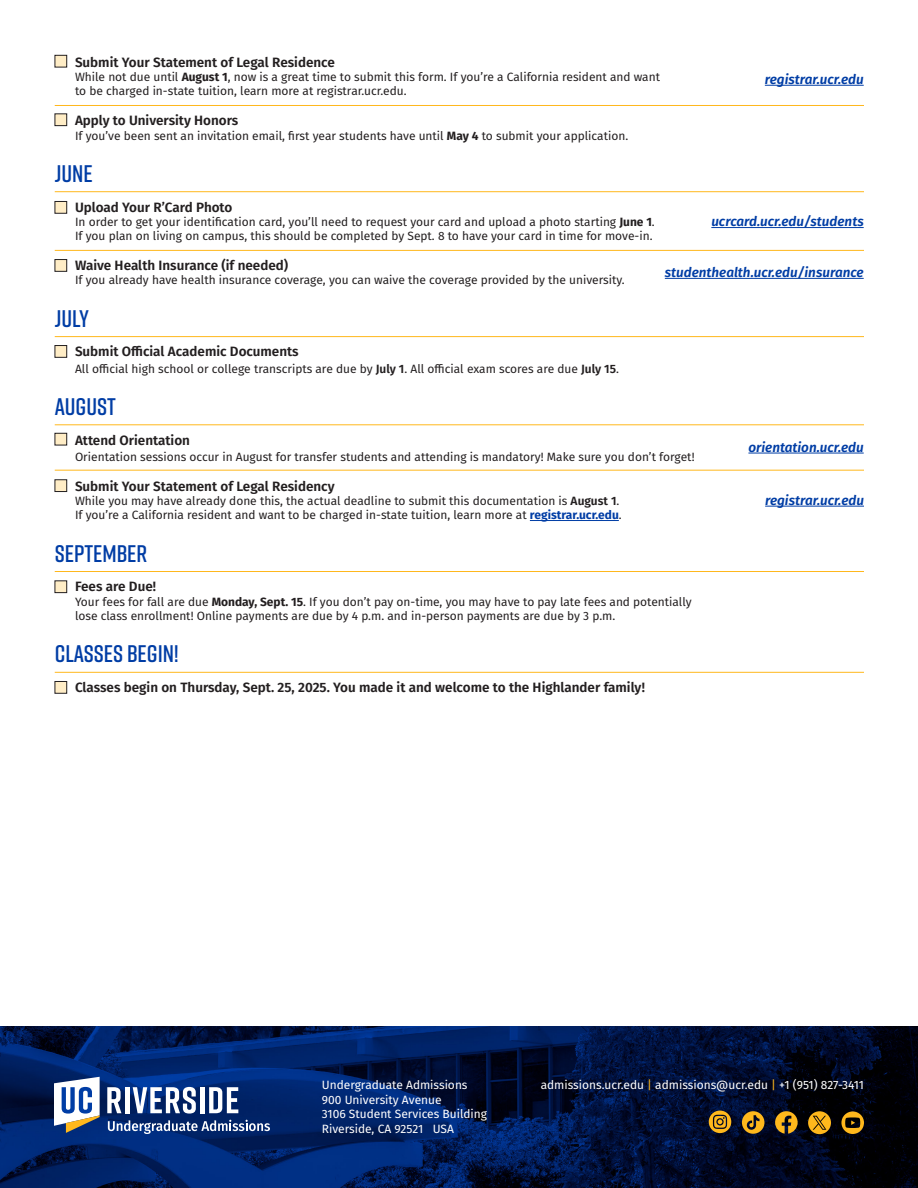
<style>
.page{position:relative;width:918px;height:1188px;background:#fff}
.page>*{position:absolute;margin:0;border:0;box-sizing:border-box;transform-origin:0 0}
.Header_2{font:600 24px "Rift";color:#003da5}
.Checklist_Title{font:600 13.5px "Fira Sans";color:#231f20}
.Body_Sub{font:italic 600 13.5px "Fira Sans";color:#003da5}
.Body_Sub-2{font:12px/14.4px "Fira Sans";color:#231f20}
.Body_Copy_-_2_Lines{font:12px/14.4px "Fira Sans";color:#231f20}
.Body_Copy_-_No_Line{font:12px/14.4px "Fira Sans";color:#231f20}
.Body_Sub-3{font:12px/14.4px "Fira Sans";color:#fff}
.Body_Copy{font:12px "Fira Sans";color:#231f20}
.s1{font-weight:700}
.s2{font-weight:600}
.s3{font-weight:700;color:#003da5}
.s4{color:#ffb81c}
</style>
<div class="page">
<hr style="left:55px;top:105px;width:809px;height:1px;background:#ffb81c">
<hr style="left:55px;top:191px;width:809px;height:1px;background:#ffb81c">
<hr style="left:55px;top:250px;width:809px;height:1px;background:#ffb81c">
<hr style="left:55px;top:336px;width:809px;height:1px;background:#ffb81c">
<hr style="left:55px;top:424px;width:809px;height:1px;background:#ffb81c">
<hr style="left:55px;top:470px;width:809px;height:1px;background:#ffb81c">
<hr style="left:530px;top:520px;width:89px;height:1px;background:#003da5">
<hr style="left:55px;top:571px;width:809px;height:1px;background:#ffb81c">
<hr style="left:55px;top:672px;width:809px;height:1px;background:#ffb81c">
<div style="left:55px;top:260px;width:12px;height:11px;background:#ffedc6"></div>
<div style="left:55px;top:259px;width:12px;height:13px;border:1px solid #231f20"></div>
<div style="left:55px;top:681px;width:12px;height:12px;background:#ffedc6"></div>
<div style="left:55px;top:681px;width:12px;height:13px;border:1px solid #231f20"></div>
<div style="left:55px;top:581px;width:12px;height:12px;background:#ffedc6"></div>
<div style="left:55px;top:581px;width:12px;height:12px;border:1px solid #231f20"></div>
<div style="left:55px;top:480px;width:12px;height:12px;background:#ffedc6"></div>
<div style="left:55px;top:479px;width:12px;height:13px;border:1px solid #231f20"></div>
<div style="left:55px;top:433px;width:12px;height:12px;background:#ffedc6"></div>
<div style="left:55px;top:433px;width:12px;height:12px;border:1px solid #231f20"></div>
<div style="left:55px;top:346px;width:12px;height:11px;background:#ffedc6"></div>
<div style="left:55px;top:345px;width:12px;height:13px;border:1px solid #231f20"></div>
<img style="left:0;top:1026px;width:918px;height:162px">
<svg style="left:709px;top:1111px;width:22px;height:22px"></svg>
<svg style="left:742px;top:1111px;width:22px;height:23px"></svg>
<svg style="left:775px;top:1111px;width:23px;height:23px"></svg>
<svg style="left:841px;top:1111px;width:23px;height:23px"></svg>
<hr style="left:200px;top:1087px;width:4px;height:26px;background:#fff">
<svg style="left:209px;top:1087px;width:29px;height:26px"></svg>
<svg style="left:107px;top:1087px;width:14px;height:26px"></svg>
<hr style="left:125px;top:1087px;width:4px;height:26px;background:#fff">
<svg style="left:133px;top:1087px;width:63px;height:27px"></svg>
<svg style="left:108px;top:1120px;width:162px;height:14px;background:#4a6497"></svg>
<svg style="left:54px;top:1077px;width:46px;height:56px"></svg>
<div style="left:55px;top:55px;width:12px;height:12px;background:#ffedc6"></div>
<div style="left:55px;top:55px;width:12px;height:12px;border:1px solid #231f20"></div>
<div style="left:55px;top:114px;width:12px;height:12px;background:#ffedc6"></div>
<div style="left:55px;top:114px;width:12px;height:12px;border:1px solid #231f20"></div>
<div style="left:55px;top:201px;width:12px;height:12px;background:#ffedc6"></div>
<div style="left:55px;top:201px;width:12px;height:13px;border:1px solid #231f20"></div>
<hr style="left:711px;top:227px;width:153px;height:1px;background:#003da5">
<hr style="left:665px;top:278px;width:199px;height:1px;background:#003da5">
<hr style="left:748px;top:453px;width:116px;height:1px;background:#003da5">
<hr style="left:765px;top:506px;width:99px;height:1px;background:#003da5">
<svg style="left:808px;top:1111px;width:23px;height:23px"></svg>
<hr style="left:765px;top:85px;width:99px;height:1px;background:#003da5">
<p class="Checklist_Title" style="left:75px;top:51px;width:261px">Submit Your Statement of Legal Residence</p>
<p class="Body_Copy_-_2_Lines" style="left:75px;top:69px;width:587px">While not due until <span class="s1">August 1</span>, now is a great time to submit this form. If you’re a California resident and want to be charged in-state tuition, learn more at registrar.ucr.edu.</p>
<p class="Checklist_Title" style="left:75px;top:109px;width:165px">Apply to University Honors</p>
<p class="Body_Sub-2" style="left:75px;top:128px;width:555px">If you’ve been sent an invitation email, first year students have until <span class="s1">May 4</span> to submit your application.</p>
<p class="Header_2" style="left:55px;top:156px;width:40px">JUNE</p>
<p class="Checklist_Title" style="left:75px;top:196px;width:159px">Upload Your R’Card Photo</p>
<p class="Body_Copy_-_2_Lines" style="left:75px;top:214px;width:581px">In order to get your identification card, you’ll need to request your card and upload a photo starting <span class="s1">June 1</span>.<br>If you plan on living on campus, this should be completed by Sept. 8 to have your card in time for move-in.</p>
<p class="Checklist_Title" style="left:75px;top:254px;width:215px">Waive Health Insurance (if needed)</p>
<p class="Body_Copy_-_No_Line" style="left:75px;top:273px;width:551px">If you already have health insurance coverage, you can waive the coverage provided by the university.</p>
<p class="Header_2" style="left:55px;top:301px;width:36px">JULY</p>
<p class="Checklist_Title" style="left:75px;top:341px;width:225px">Submit Official Academic Documents</p>
<p class="Body_Sub-2" style="left:75px;top:361px;width:545px">All official high school or college transcripts are due by <span class="s2">July 1</span>. All official exam scores are due <span class="s2">July 15</span>.</p>
<p class="Header_2" style="left:55px;top:389px;width:63px">AUGUST</p>
<p class="Checklist_Title" style="left:75px;top:429px;width:117px">Attend Orientation</p>
<p class="Body_Copy" style="left:75px;top:448px;width:621px">Orientation sessions occur in August for transfer students and attending is mandatory! Make sure you don’t forget!</p>
<p class="Checklist_Title" style="left:75px;top:475px;width:261px">Submit Your Statement of Legal Residency</p>
<p class="Body_Sub-2" style="left:75px;top:493px;width:548px">While you may have already done this, the actual deadline to submit this documentation is <span class="s2">August 1</span>.<br>If you’re a California resident and want to be charged in-state tuition, learn more at <span class="s3">registrar.ucr.edu</span>.</p>
<p class="Header_2" style="left:55px;top:536px;width:94px">SEPTEMBER</p>
<p class="Checklist_Title" style="left:75px;top:576px;width:83px">Fees are Due!</p>
<p class="Body_Copy_-_No_Line" style="left:75px;top:594px;width:618px">Your fees for fall are due <span class="s1">Monday, Sept. 15</span>. If you don’t pay on-time, you may have to pay late fees and potentially lose class enrollment! Online payments are due by 4 p.m. and in-person payments are due by 3 p.m.</p>
<p class="Header_2" style="left:55px;top:637px;width:125px">CLASSES BEGIN!</p>
<p class="Checklist_Title" style="left:75px;top:676px;width:572px">Classes begin on Thursday, Sept. 25, 2025. You made it and welcome to the Highlander family!</p>
<p class="Body_Sub" style="left:765px;top:68px;width:100px">registrar.ucr.edu</p>
<p class="Body_Sub" style="left:711px;top:210px;width:154px">ucrcard.ucr.edu/students</p>
<p class="Body_Sub" style="left:665px;top:261px;width:200px">studenthealth.ucr.edu/insurance</p>
<p class="Body_Sub" style="left:748px;top:436px;width:117px">orientation.ucr.edu</p>
<p class="Body_Sub" style="left:765px;top:489px;width:100px">registrar.ucr.edu</p>
<p class="Body_Sub-3" style="left:322px;top:1078px;width:167px">Undergraduate Admissions<br>900 University Avenue<br>3106 Student Services Building<br>Riverside, CA 92521 USA</p>
<p class="Body_Sub-3" style="left:541px;top:1078px;width:325px">admissions.ucr.edu <span class="s4">|</span> admissions@ucr.edu <span class="s4">|</span> +1 (951) 827-3411</p>
</div>
